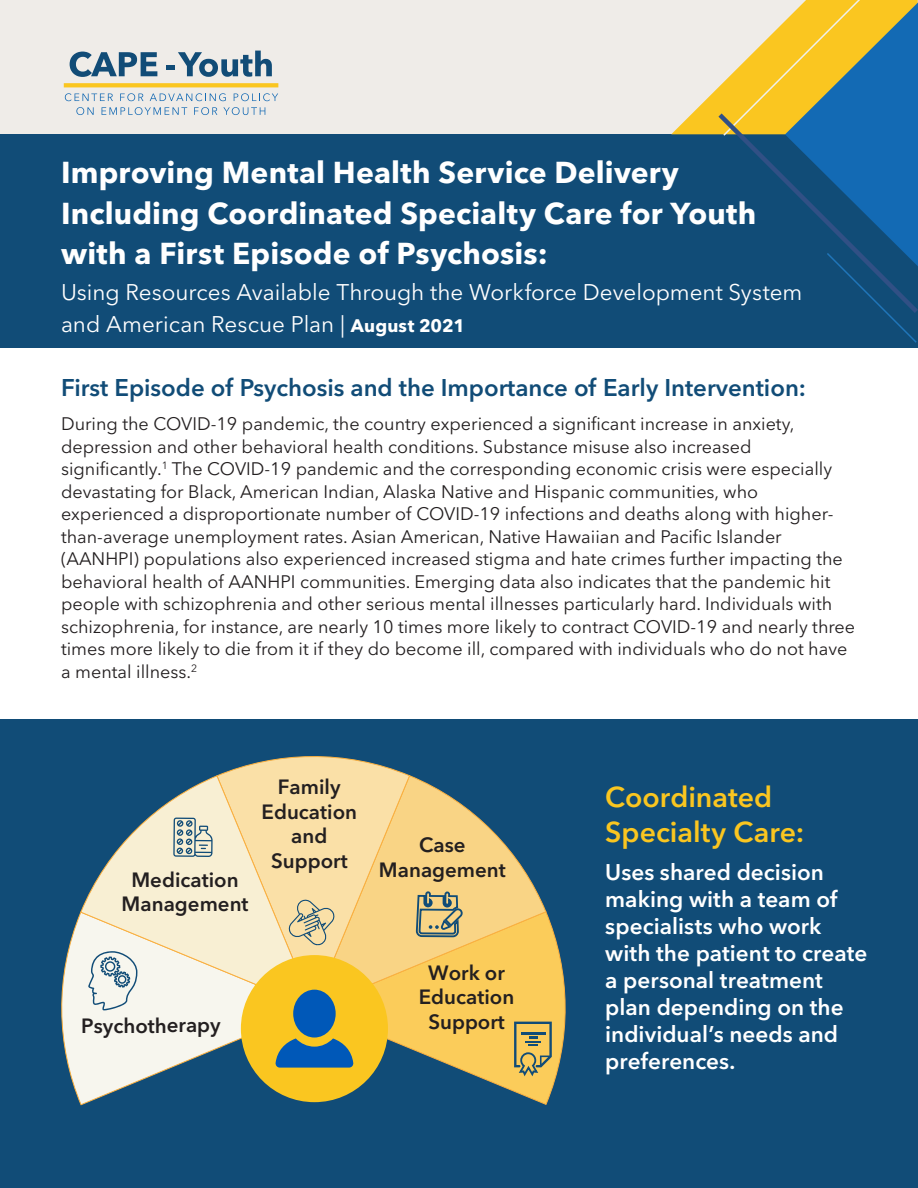
<style>
.page{position:relative;width:918px;height:1188px;background:#fff}
.page>*{position:absolute;margin:0;border:0;box-sizing:border-box;transform-origin:0 0}
.popout{font:700 30px/40.5px "Avenir Next LT Pro";letter-spacing:.005em;color:#fff}
.t1{font:600 28.5px/34.5px "Avenir Next LT Pro";color:#fac620}
.t2{font:600 24px "Avenir Next LT Pro";color:#114c77}
.t3{font:600 22.5px/27px "Avenir Next LT Pro";color:#fff}
.popout-2{font:22.5px/31.5px "Avenir Next LT Pro";color:#fff}
.t4{font:600 20.55px/24.6px "Avenir Next LT Pro";letter-spacing:-.005em;color:#231f20;text-align:center}
.t5{font:18px/22.5px "Avenir Next LT Pro";color:#231f20}
.s1{font-weight:700;font-size:18px}
</style>
<div class="page">
<div style="left:0;top:0;width:918px;height:133px;background:#efece8"></div>
<div style="left:0;top:134px;width:918px;height:214px;background:#114c77"></div>
<div style="left:0;top:719px;width:918px;height:469px;background:#114c77"></div>
<svg style="left:70px;top:52px;width:87px;height:25px"></svg>
<div style="left:166px;top:65px;width:9px;height:5px;background:#114c77"></div>
<svg style="left:178px;top:51px;width:94px;height:26px"></svg>
<svg style="left:64px;top:83px;width:214px;height:4px"></svg>
<svg style="left:65px;top:93px;width:48px;height:8px"></svg>
<svg style="left:120px;top:93px;width:24px;height:8px"></svg>
<svg style="left:150px;top:93px;width:76px;height:8px"></svg>
<svg style="left:234px;top:93px;width:44px;height:8px"></svg>
<svg style="left:76px;top:107px;width:18px;height:8px"></svg>
<svg style="left:102px;top:107px;width:85px;height:8px"></svg>
<svg style="left:194px;top:107px;width:23px;height:8px"></svg>
<svg style="left:223px;top:107px;width:42px;height:8px"></svg>
<svg style="left:61px;top:756px;width:505px;height:350px"></svg>
<svg style="left:671px;top:0;width:247px;height:343px"></svg>
<p class="popout" style="left:61px;top:152px;width:697px">Improving Mental Health Service Delivery<br>Including Coordinated Specialty Care for Youth with a First Episode of Psychosis:</p>
<p class="popout-2" style="left:61px;top:277px;width:743px">Using Resources Available Through the Workforce Development System and American Rescue Plan | <span class="s1">August 2021</span></p>
<p class="t2" style="left:61px;top:373px;width:747px">First Episode of Psychosis and the Importance of Early Intervention:</p>
<p class="t5" style="left:61px;top:413px;width:796px">During the COVID-19 pandemic, the country experienced a significant increase in anxiety, depression and other behavioral health conditions. Substance misuse also increased significantly.<sup>1</sup> The COVID-19 pandemic and the corresponding economic crisis were especially devastating for Black, American Indian, Alaska Native and Hispanic communities, who experienced a disproportionate number of COVID-19 infections and deaths along with higher&shy;than-average unemployment rates. Asian American, Native Hawaiian and Pacific Islander (AANHPI) populations also experienced increased stigma and hate crimes further impacting the behavioral health of AANHPI communities. Emerging data also indicates that the pandemic hit people with schizophrenia and other serious mental illnesses particularly hard. Individuals with schizophrenia, for instance, are nearly 10 times more likely to contract COVID-19 and nearly three times more likely to die from it if they do become ill, compared with individuals who do not have a mental illness.<sup>2</sup></p>
<p class="t4" style="left:122px;top:867px;width:128px">Medication<br>Management</p>
<p class="t4" style="left:262px;top:775px;width:97px">Family<br>Education and<br>Support</p>
<p class="t4" style="left:81px;top:1013px;width:141px">Psychotherapy</p>
<p class="t4" style="left:379px;top:833px;width:128px">Case<br>Management</p>
<p class="t4" style="left:419px;top:960px;width:97px">Work or<br>Education<br>Support</p>
<p class="t1" style="left:605px;top:780px;width:200px">Coordinated<br>Specialty Care:</p>
<p class="t3" style="left:605px;top:859px;width:263px">Uses shared decision making with a team of specialists who work with the patient to create a personal treatment plan depending on the individual’s needs and preferences.</p>
</div>
